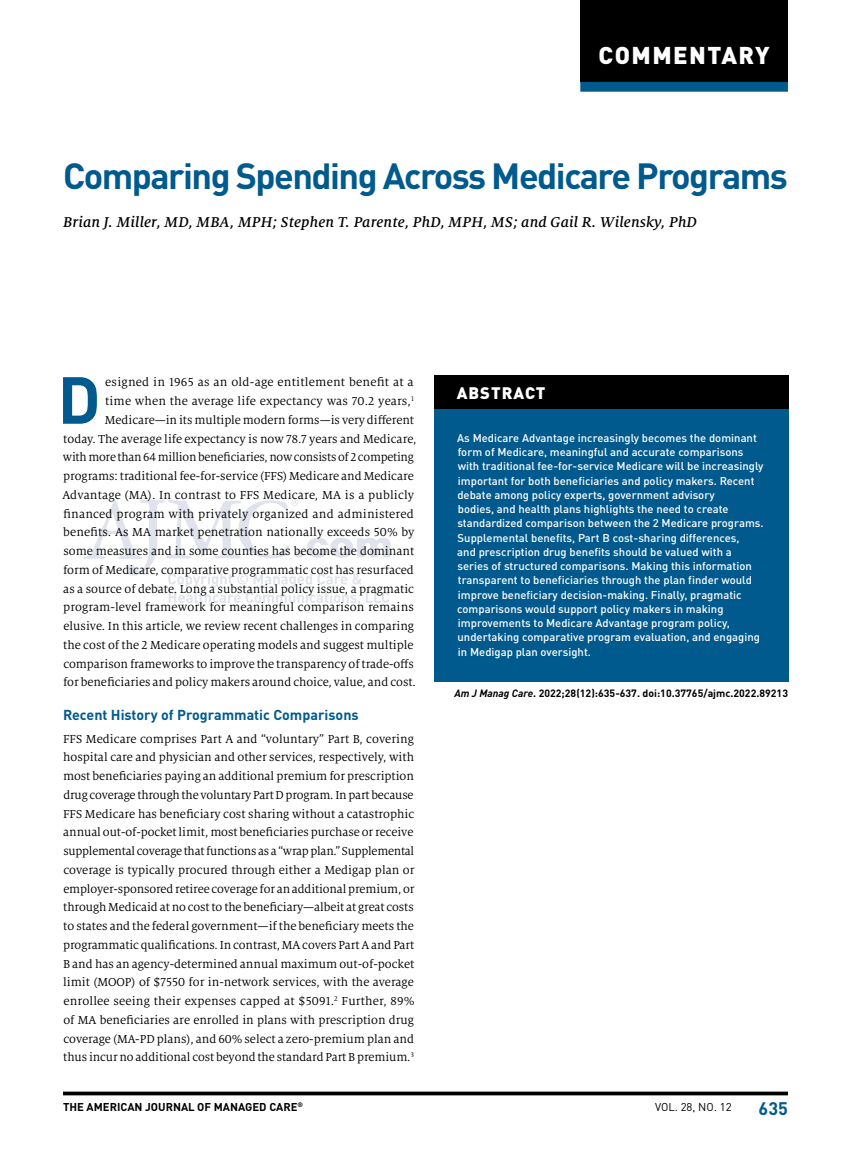
<style>
.page{position:relative;width:851px;height:1161px;background:#fff}
.page>*{position:absolute;margin:0;border:0;box-sizing:border-box;transform-origin:0 0}
.t1{font:700 65.4px "DINOT";color:#005a8e}
.t2{font:700 36px "DINOT";letter-spacing:-.04em;color:#005a8e}
.t3{font:900 24px "DINOT";letter-spacing:.06em;color:#fff}
.t4{font:700 18px "DINOT";color:#005a8e}
.t5{font:900 16.5px "DINOT";letter-spacing:.06em;color:#fff}
.t6{font:italic 500 15.75px "Milo Serif OT";letter-spacing:.01em;color:#000}
.t7{font:700 14.25px "DINOT";color:#005a8e}
.t8{font:12.75px/18.8px "Milo Serif OT";color:#000;text-align:right}
.t9{font:500 11.25px/14.2px "DINOT";color:#fff}
.t10{font:700 11.25px "DINOT";color:#000}
.t11{font:11.25px "DINOT";color:#000}
.t12{font:700 10.5px "DINOT";color:#000}
.t13{font:700 6.6px "DINOT";color:#000}
.s1{font-style:italic}
</style>
<div class="page">
<hr style="left:63px;top:1092px;width:725px;height:3px;background:#000">
<svg style="left:84px;top:499px;width:306px;height:106px"></svg>
<div style="left:434px;top:376px;width:354px;height:33px;background:#000"></div>
<div style="left:434px;top:409px;width:354px;height:274px;background:#005a8e"></div>
<div style="left:580px;top:0;width:208px;height:82px;background:#000"></div>
<div style="left:580px;top:82px;width:207px;height:10px;background:#005a8e"></div>
<h3 class="t3" style="left:598px;top:39px;width:172px">COMMENTARY</h3>
<h2 class="t2" style="left:63px;top:153px;width:726px">Comparing Spending Across Medicare Programs</h2>
<p class="t6" style="left:63px;top:214px;width:635px">Brian J. Miller, MD, MBA, MPH; Stephen T. Parente, PhD, MPH, MS; and Gail R. Wilensky, PhD</p>
<h1 class="t1" style="left:58px;top:357px;width:45px">D</h1>
<p class="t8" style="left:62px;top:373px;width:355px">esigned in 1965 as an old-age entitlement benefit at a<br>time when the average life expectancy was 70.2 years,<sup>1<br></sup>Medicare—in its multiple modern forms—is very different<br>today. The average life expectancy is now 78.7 years and Medicare, with more than 64 million beneficiaries, now consists of 2 competing programs: traditional fee-for-service (FFS) Medicare and Medicare Advantage (MA). In contrast to FFS Medicare, MA is a publicly financed program with privately organized and administered benefits. As MA market penetration nationally exceeds 50% by some measures and in some counties has become the dominant form of Medicare, comparative programmatic cost has resurfaced as a source of debate. Long a substantial policy issue, a pragmatic program-level framework for meaningful comparison remains elusive. In this article, we review recent challenges in comparing the cost of the 2 Medicare operating models and suggest multiple comparison frameworks to improve the transparency of trade-offs for beneficiaries and policy makers around choice, value, and cost.</p>
<p class="t7" style="left:63px;top:706px;width:297px">Recent History of Programmatic Comparisons</p>
<p class="t8" style="left:63px;top:729px;width:353px;text-align:justify">FFS Medicare comprises Part A and “voluntary” Part B, covering hospital care and physician and other services, respectively, with most beneficiaries paying an additional premium for prescription drug coverage through the voluntary Part D program. In part because FFS Medicare has beneficiary cost sharing without a catastrophic annual out-of-pocket limit, most beneficiaries purchase or receive supplemental coverage that functions as a “wrap plan.” Supplemental coverage is typically procured through either a Medigap plan or employer-sponsored retiree coverage for an additional premium, or through Medicaid at no cost to the beneficiary—albeit at great costs to states and the federal government—if the beneficiary meets the programmatic qualifications. In contrast, MA covers Part A and Part B and has an agency-determined annual maximum out-of-pocket limit (MOOP) of $7550 for in-network services, with the average enrollee seeing their expenses capped at $5091.<sup>2</sup> Further, 89% of MA beneficiaries are enrolled in plans with prescription drug coverage (MA-PD plans), and 60% select a zero-premium plan and thus incur no additional cost beyond the standard Part B premium.<sup>3</sup></p>
<p class="t5" style="left:456px;top:382px;width:90px">ABSTRACT</p>
<p class="t9" style="left:457px;top:430px;width:308px">As Medicare Advantage increasingly becomes the dominant form of Medicare, meaningful and accurate comparisons with traditional fee-for-service Medicare will be increasingly important for both beneficiaries and policy makers. Recent debate among policy experts, government advisory<br>bodies, and health plans highlights the need to create standardized comparison between the 2 Medicare programs.<br>Supplemental benefits, Part B cost-sharing differences,<br>and prescription drug benefits should be valued with a series of structured comparisons. Making this information transparent to beneficiaries through the plan finder would improve beneficiary decision-making. Finally, pragmatic comparisons would support policy makers in making improvements to Medicare Advantage program policy, undertaking comparative program evaluation, and engaging in Medigap plan oversight.</p>
<p class="t12" style="left:454px;top:686px;width:335px"><span class="s1">Am J Manag Care</span>. 2022;28(12):635-637. doi:10.37765/ajmc.2022.89213</p>
<p class="t10" style="left:63px;top:1099px;width:236px">THE AMERICAN JOURNAL OF MANAGED CARE</p>
<h3 class="t4" style="left:758px;top:1096px;width:31px">635</h3>
<p class="t13" style="left:297px;top:1100px;width:7px">®</p>
<p class="t11" style="left:655px;top:1100px;width:78px">VOL. 28, NO. 12</p>
</div>
